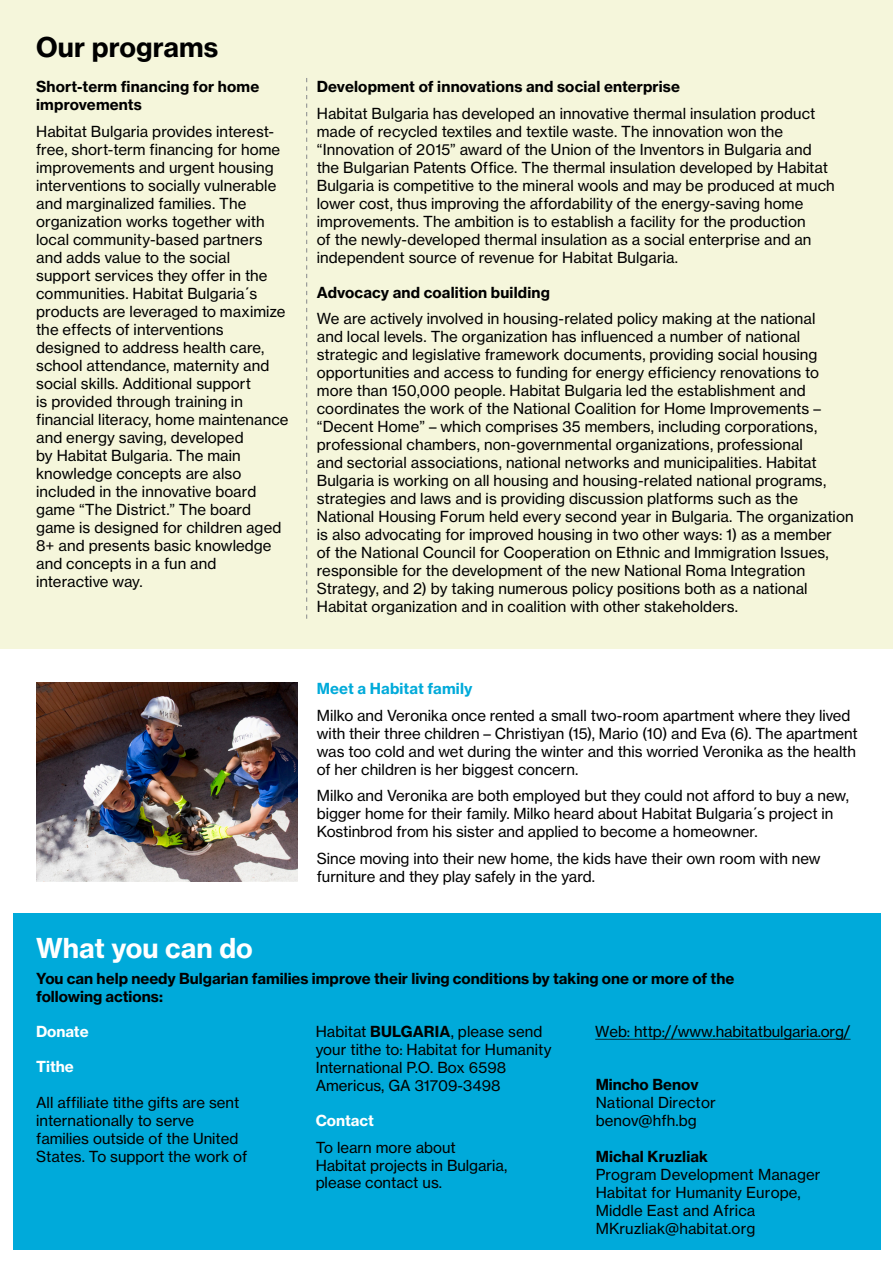
<style>
.page{position:relative;width:893px;height:1263px;background:#fff}
.page>*{position:absolute;margin:0;border:0;box-sizing:border-box;transform-origin:0 0}
.X_Head_White{font:27px "N Haas Grotesk TX Pro 75 Bd";color:#fff}
.X_Head_Blue{font:27px "N Haas Grotesk TX Pro 75 Bd";letter-spacing:.005em;color:#000}
.Body_Copy{font:15px/18px "N Haas Grotesk TX Pro 55 Rg";letter-spacing:.005em;color:#000}
.Subtitle_Black{font:15px/18px "N Haas Grotesk TX Pro 75 Bd";letter-spacing:.01em;color:#000}
.Subtitle_White{font:15px/18px "N Haas Grotesk TX Pro 55 Rg";color:#000}
.Body_Copy-2{font:15px/18px "N Haas Grotesk TX Pro 75 Bd";color:#000}
.Subtitle_Blue{font:15px "N Haas Grotesk TX Pro 75 Bd";letter-spacing:.01em;color:#00aada}
.Subtitle_White-2{font:15px "N Haas Grotesk TX Pro 75 Bd";letter-spacing:-.005em;color:#fff}
.s1{font-family:"N Haas Grotesk TX Pro 75 Bd"}
.s2{font-family:"N Haas Grotesk TX Pro 75 Bd";color:#fff}
</style>
<div class="page">
<div style="left:0;top:0;width:893px;height:648px;background:#f5f6db"></div>
<div style="left:13px;top:913px;width:867px;height:336px;background:#00aada"></div>
<svg style="left:306px;top:78px;width:1px;height:541px"></svg>
<img style="left:36px;top:682px;width:262px;height:199px">
<hr style="left:595px;top:1038px;width:255px;height:2px;background:#000">
<p class="X_Head_Blue" style="left:36px;top:30px;width:184px">Our programs</p>
<p class="Subtitle_Black" style="left:36px;top:78px;width:225px">Short-term financing for home improvements</p>
<p class="Body_Copy" style="left:36px;top:122px;width:254px">Habitat Bulgaria provides interest&shy;free, short-term financing for home improvements and urgent housing interventions to socially vulnerable and marginalized families. The organization works together with local community-based partners and adds value to the social support services they offer in the communities. Habitat Bulgaria´s products are leveraged to maximize the effects of interventions designed to address health care, school attendance, maternity and social skills. Additional support<br>is provided through training in financial literacy, home maintenance and energy saving, developed<br>by Habitat Bulgaria. The main knowledge concepts are also included in the innovative board game “The District.” The board game is designed for children aged<br>8+ and presents basic knowledge and concepts in a fun and interactive way.</p>
<p class="Subtitle_Black" style="left:317px;top:78px;width:365px">Development of innovations and social enterprise</p>
<p class="Body_Copy" style="left:317px;top:104px;width:519px">Habitat Bulgaria has developed an innovative thermal insulation product made of recycled textiles and textile waste. The innovation won the “Innovation of 2015” award of the Union of the Inventors in Bulgaria and the Bulgarian Patents Office. The thermal insulation developed by Habitat Bulgaria is competitive to the mineral wools and may be produced at much lower cost, thus improving the affordability of the energy-saving home improvements. The ambition is to establish a facility for the production<br>of the newly-developed thermal insulation as a social enterprise and an independent source of revenue for Habitat Bulgaria.</p>
<p class="Subtitle_Black" style="left:317px;top:283px;width:235px">Advocacy and coalition building</p>
<p class="Body_Copy" style="left:317px;top:310px;width:538px">We are actively involved in housing-related policy making at the national<br>and local levels. The organization has influenced a number of national strategic and legislative framework documents, providing social housing opportunities and access to funding for energy efficiency renovations to more than 150,000 people. Habitat Bulgaria led the establishment and coordinates the work of the National Coalition for Home Improvements – “Decent Home” – which comprises 35 members, including corporations, professional chambers, non-governmental organizations, professional<br>and sectorial associations, national networks and municipalities. Habitat Bulgaria is working on all housing and housing-related national programs, strategies and laws and is providing discussion platforms such as the National Housing Forum held every second year in Bulgaria. The organization is also advocating for improved housing in two other ways: 1) as a member<br>of the National Council for Cooperation on Ethnic and Immigration Issues, responsible for the development of the new National Roma Integration Strategy, and 2) by taking numerous policy positions both as a national Habitat organization and in coalition with other stakeholders.</p>
<p class="Subtitle_Blue" style="left:317px;top:679px;width:157px">Meet a Habitat family</p>
<p class="Body_Copy" style="left:317px;top:706px;width:543px">Milko and Veronika once rented a small two-room apartment where they lived with their three children – Christiyan (15), Mario (10) and Eva (6). The apartment was too cold and wet during the winter and this worried Veronika as the health of her children is her biggest concern.</p>
<p class="Body_Copy" style="left:317px;top:786px;width:534px">Milko and Veronika are both employed but they could not afford to buy a new, bigger home for their family. Milko heard about Habitat Bulgaria´s project in<br>Kostinbrod from his sister and applied to become a homeowner.</p>
<p class="Body_Copy" style="left:317px;top:849px;width:505px">Since moving into their new home, the kids have their own room with new furniture and they play safely in the yard.</p>
<p class="X_Head_White" style="left:36px;top:931px;width:218px">What you can do</p>
<p class="Body_Copy-2" style="left:36px;top:970px;width:700px">You can help needy Bulgarian families improve their living conditions by taking one or more of the following actions:</p>
<p class="Subtitle_White-2" style="left:36px;top:1022px;width:54px">Donate</p>
<p class="Subtitle_White-2" style="left:36px;top:1057px;width:39px">Tithe</p>
<p class="Subtitle_White" style="left:36px;top:1093px;width:213px">All affiliate tithe gifts are sent internationally to serve families outside of the United<br>States. To support the work of</p>
<p class="Body_Copy" style="left:595px;top:1022px;width:257px">Web: http://www.habitatbulgaria.org/</p>
<p class="Body_Copy" style="left:596px;top:1075px;width:121px"><span class="s1">Mincho Benov<br></span>National Director benov@hfh.bg</p>
<p class="Body_Copy" style="left:596px;top:1147px;width:226px"><span class="s1">Michal Kruzliak<br></span>Program Development Manager<br>Habitat for Humanity Europe,<br>Middle East and Africa<br>MKruzliak@habitat.org</p>
<p class="Body_Copy" style="left:316px;top:1023px;width:237px">Habitat <span class="s1">BULGARIA</span>, please send your tithe to: Habitat for Humanity<br>International P.O. Box 6598<br>Americus, GA 31709-3498</p>
<p class="Body_Copy" style="left:316px;top:1107px;width:142px;line-height:26.7px"><span class="s2">Contact<br></span>To learn more about</p>
<p class="Body_Copy" style="left:316px;top:1156px;width:193px">Habitat projects in Bulgaria, please contact us.</p>
</div>
